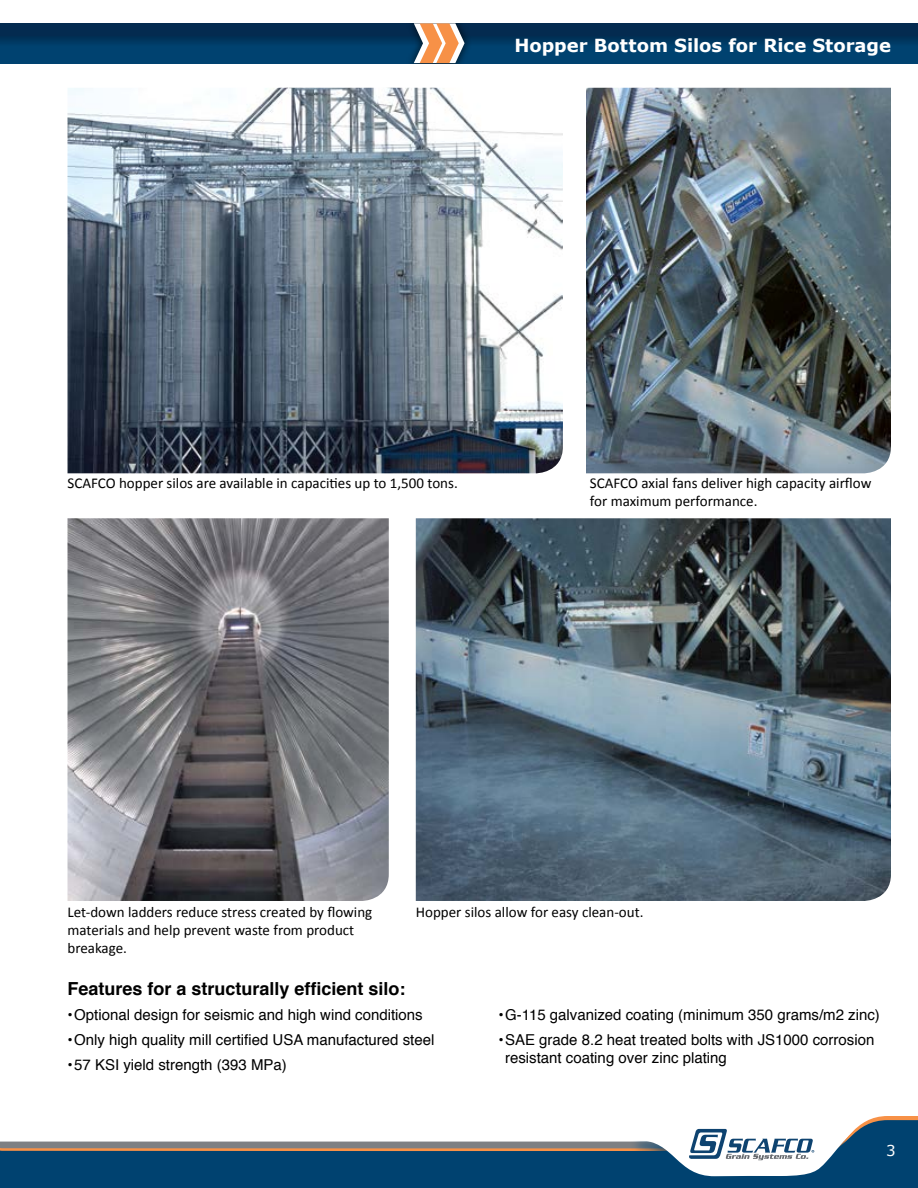
<style>
.page{position:relative;width:918px;height:1188px;background:#fff}
.page>*{position:absolute;margin:0;border:0;box-sizing:border-box;transform-origin:0 0}
.t1{font:700 18px "Helvetica";color:#000}
.t2{font:700 18px "Verdana";color:#fff}
.t3{font:15px/18px "Helvetica";color:#000}
.t4{font:15px/18px "Calibri";color:#000}
.t5{font:15px "Verdana";color:#fff}
</style>
<div class="page">
<img style="left:416px;top:518px;width:475px;height:383px">
<img style="left:68px;top:88px;width:495px;height:385px">
<img style="left:586px;top:88px;width:305px;height:385px">
<img style="left:68px;top:518px;width:321px;height:383px">
<svg style="left:0;top:1116px;width:918px;height:72px"></svg>
<div style="left:0;top:23px;width:918px;height:40px;background:linear-gradient(to bottom,#04274a,#004878)"></div>
<div style="left:406px;top:23px;width:66px;height:40px;background:#000;opacity:.75"></div>
<svg style="left:414px;top:23px;width:51px;height:40px"></svg>
<p class="t2" style="left:514px;top:33px;width:378px">Hopper Bottom Silos for Rice Storage</p>
<p class="t4" style="left:67px;top:474px;width:392px">SCAFCO hopper silos are available in capacities up to 1,500 tons.</p>
<p class="t4" style="left:590px;top:474px;width:283px">SCAFCO axial fans deliver high capacity airflow for maximum performance.</p>
<p class="t4" style="left:67px;top:903px;width:306px">Let-down ladders reduce stress created by flowing</p>
<p class="t4" style="left:416px;top:903px;width:229px">Hopper silos allow for easy clean-out.</p>
<p class="t4" style="left:67px;top:921px;width:288px">materials and help prevent waste from product breakage.</p>
<p class="t1" style="left:68px;top:974px;width:340px">Features for a structurally efficient silo:</p>
<p class="t3" style="left:68px;top:1006px;width:357px">•Optional design for seismic and high wind conditions</p>
<p class="t3" style="left:68px;top:1031px;width:368px">•Only high quality mill certified USA manufactured steel</p>
<p class="t3" style="left:68px;top:1056px;width:221px">•57 KSI yield strength (393 MPa)</p>
<p class="t3" style="left:498px;top:1006px;width:383px">•G-115 galvanized coating (minimum 350 grams/m2 zinc)</p>
<p class="t3" style="left:505px;top:1031px;width:371px;text-indent:-7px">•SAE grade 8.2 heat treated bolts with JS1000 corrosion resistant coating over zinc plating</p>
<p class="t5" style="left:886px;top:1140px;width:11px">3</p>
</div>
